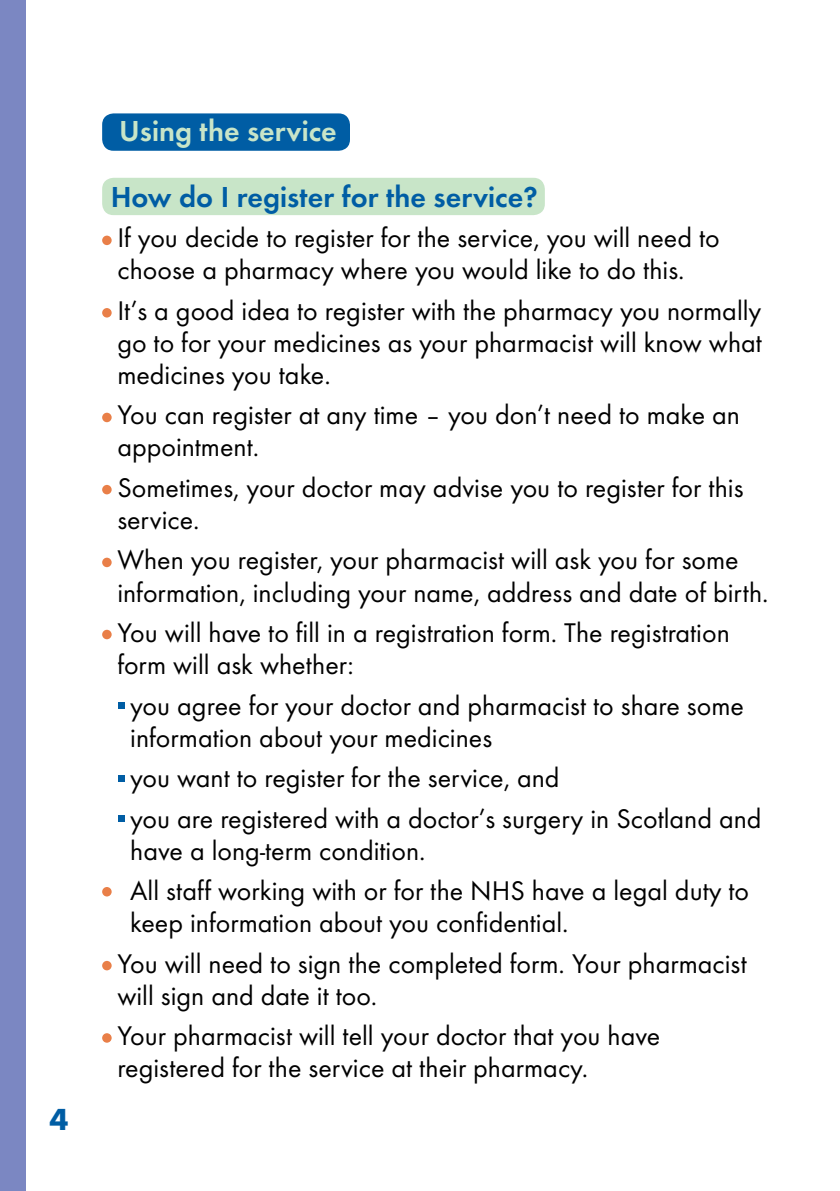
<style>
.page{position:relative;width:840px;height:1191px;background:#fff}
.page>*{position:absolute;margin:0;border:0;box-sizing:border-box;transform-origin:0 0}
.t1{font:600 30px "Futura T";color:#005da4}
.t2{font:600 30px "Futura T";color:#c8e5c8}
.t3{font:28px/32px "Futura T";color:#000}
.t4{font:700 28px "Futura";color:#005da4}
</style>
<div class="page">
<div style="left:0;top:0;width:25px;height:1191px;background:#7b87c2"></div>
<div style="left:102px;top:178px;width:442px;height:37px;background:#c8e5c8;border-radius:11px"></div>
<div style="left:102px;top:113px;width:248px;height:38px;background:#005da4;border-radius:11px"></div>
<div style="left:102px;top:236px;width:10px;height:9px;background:#e97f48;border-radius:50%"></div>
<div style="left:102px;top:308px;width:10px;height:9px;background:#e97f48;border-radius:50%"></div>
<div style="left:102px;top:413px;width:10px;height:9px;background:#e97f48;border-radius:50%"></div>
<div style="left:102px;top:485px;width:10px;height:9px;background:#e97f48;border-radius:50%"></div>
<div style="left:102px;top:557px;width:10px;height:10px;background:#e97f48;border-radius:50%"></div>
<div style="left:102px;top:630px;width:10px;height:9px;background:#e97f48;border-radius:50%"></div>
<div style="left:102px;top:887px;width:10px;height:9px;background:#e97f48;border-radius:50%"></div>
<div style="left:102px;top:961px;width:10px;height:9px;background:#e97f48;border-radius:50%"></div>
<div style="left:102px;top:1033px;width:10px;height:9px;background:#e97f48;border-radius:50%"></div>
<div style="left:118px;top:702px;width:6px;height:7px;background:#005da4"></div>
<div style="left:118px;top:775px;width:6px;height:7px;background:#005da4"></div>
<div style="left:118px;top:815px;width:6px;height:7px;background:#005da4"></div>
<p class="t4" style="left:49px;top:1100px;width:21px">4</p>
<p class="t2" style="left:119px;top:113px;width:219px">Using the service</p>
<p class="t1" style="left:111px;top:179px;width:428px">How do I register for the service?</p>
<p class="t3" style="left:117px;top:222px;width:603px">If you decide to register for the service, you will need to choose a pharmacy where you would like to do this.</p>
<p class="t3" style="left:117px;top:294px;width:645px;text-align:justify">It’s a good idea to register with the pharmacy you normally go to for your medicines as your pharmacist will know what medicines you take.</p>
<p class="t3" style="left:117px;top:399px;width:623px">You can register at any time – you don’t need to make an appointment.</p>
<p class="t3" style="left:117px;top:471px;width:627px">Sometimes, your doctor may advise you to register for this service.</p>
<p class="t3" style="left:117px;top:544px;width:652px">When you register, your pharmacist will ask you for some information, including your name, address and date of birth.</p>
<p class="t3" style="left:117px;top:616px;width:613px">You will have to fill in a registration form. The registration form will ask whether:</p>
<p class="t3" style="left:130px;top:689px;width:615px">you agree for your doctor and pharmacist to share some information about your medicines</p>
<p class="t3" style="left:130px;top:757px;width:632px;line-height:40.6px">you want to register for the service, and<br>you are registered with a doctor’s surgery in Scotland and</p>
<p class="t3" style="left:130px;top:830px;width:620px;line-height:40.6px">have a long-term condition.<br>All staff working with or for the NHS have a legal duty to</p>
<p class="t3" style="left:117px;top:902px;width:630px;line-height:40.6px;text-indent:13px">keep information about you confidential.<br>You will need to sign the completed form. Your pharmacist</p>
<p class="t3" style="left:117px;top:975px;width:544px;line-height:40.6px">will sign and date it too.<br>Your pharmacist will tell your doctor that you have</p>
<p class="t3" style="left:117px;top:1051px;width:472px">registered for the service at their pharmacy.</p>
</div>
